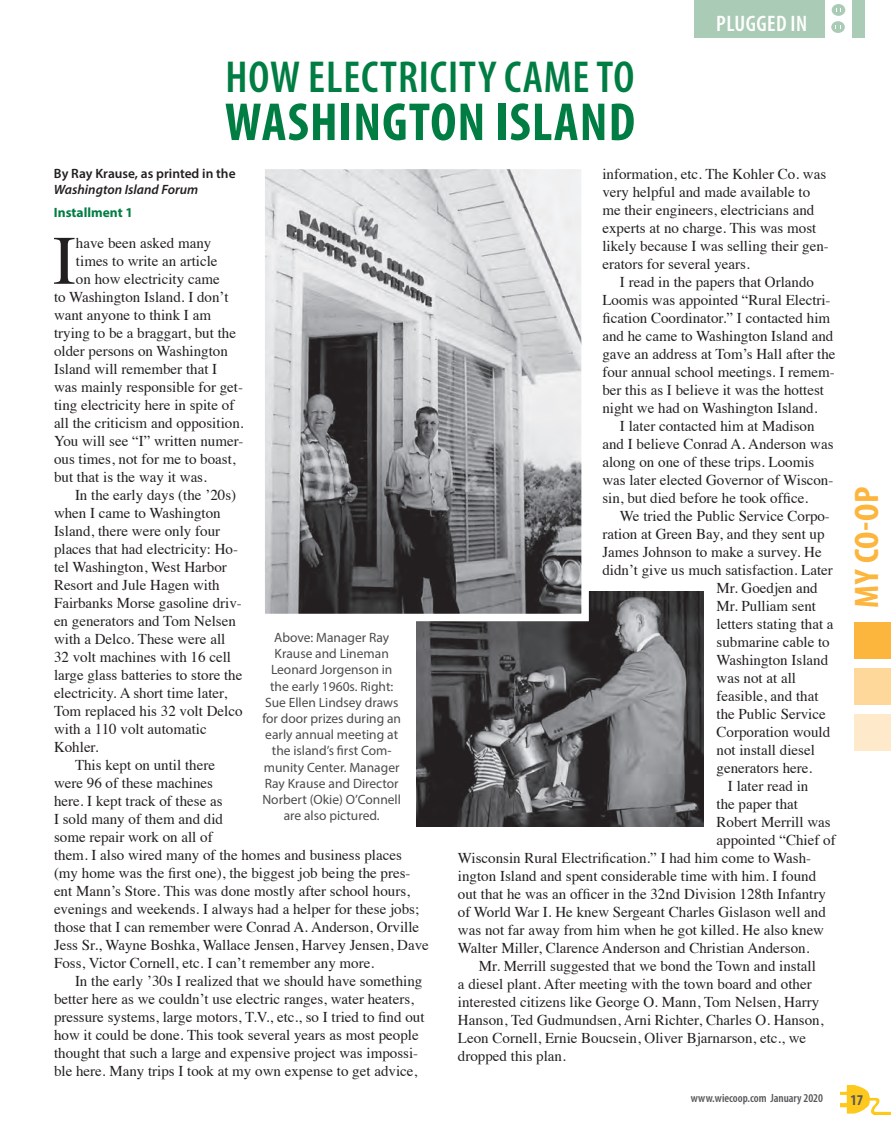
<style>
.page{position:relative;width:891px;height:1134px;background:#fff}
.page>*{position:absolute;margin:0;border:0;box-sizing:border-box;transform-origin:0 0}
.subheads{font:69.45px "Times";color:#231f20}
.headline{font:700 condensed 54px "Myriad Pro";letter-spacing:.02em;color:#007d43}
.headline-2{font:600 condensed 45px "Myriad Pro";letter-spacing:.02em;color:#007d43}
.t1{font:700 condensed 34.2px "Myriad Pro";color:#fcb53d;scale:1.05 1}
.t2{font:600 condensed 22.5px "Myriad Pro";letter-spacing:.02em;color:#fff}
.subheads-2{font:15px/18px "Times";color:#231f20}
.t3{font:700 condensed 15px "Myriad Pro";color:#57585a}
.subheads-3{font:13.5px/16.2px "Myriad Pro";color:#4b4c4d;text-align:center}
.subheads-4{font:600 13.5px/16.2px "Myriad Pro";color:#231f20}
.subheads-5{font:700 13.5px "Myriad Pro";color:#007d43}
.t4{font:600 condensed 12px "Myriad Pro";color:#57585a}
.s1{font-style:italic}
</style>
<div class="page">
<img style="left:416px;top:591px;width:287px;height:235px">
<img style="left:266px;top:171px;width:314px;height:441px">
<div style="left:257px;top:162px;width:332px;height:459px;border:8px solid #fff"></div>
<div style="left:694px;top:0;width:170px;height:37px;background:#aacbb5"></div>
<div style="left:825px;top:0;width:27px;height:38px;background:#fff"></div>
<div style="left:832px;top:4px;width:13px;height:12px;background:#aacbb5;border-radius:50%"></div>
<div style="left:831px;top:21px;width:14px;height:12px;background:#aacbb5;border-radius:50%"></div>
<div style="left:854px;top:622px;width:37px;height:37px;background:#fcb53d"></div>
<div style="left:854px;top:668px;width:37px;height:37px;background:#fed79b"></div>
<div style="left:854px;top:714px;width:37px;height:37px;background:#feeaca"></div>
<img style="left:840px;top:1085px;width:51px;height:30px">
<p class="headline-2" style="left:226px;top:49px;width:410px">HOW ELECTRICITY CAME TO</p>
<p class="headline" style="left:225px;top:88px;width:412px">WASHINGTON ISLAND</p>
<p class="t2" style="left:716px;top:9px;width:93px">PLUGGED IN</p>
<p class="subheads-4" style="left:54px;top:165px;width:183px">By Ray Krause, as printed in the<br><span class="s1">Washington Island Forum</span></p>
<p class="subheads-5" style="left:54px;top:204px;width:80px">Installment 1</p>
<p class="subheads" style="left:53px;top:196px;width:25px">I</p>
<p class="subheads-2" style="left:76px;top:232px;width:137px">have been asked many</p>
<p class="subheads-2" style="left:76px;top:250px;width:143px">times to write an article</p>
<p class="subheads-2" style="left:76px;top:268px;width:145px">on how electricity came</p>
<p class="subheads-2" style="left:54px;top:286px;width:176px">to Washington Island. I don’t</p>
<p class="subheads-2" style="left:54px;top:304px;width:159px">want anyone to think I am</p>
<p class="subheads-2" style="left:54px;top:322px;width:184px">trying to be a braggart, but the</p>
<p class="subheads-2" style="left:54px;top:340px;width:175px">older persons on Washington</p>
<p class="subheads-2" style="left:54px;top:358px;width:165px">Island will remember that I</p>
<p class="subheads-2" style="left:54px;top:376px;width:191px">was mainly responsible for get-</p>
<p class="subheads-2" style="left:54px;top:394px;width:182px">ting electricity here in spite of</p>
<p class="subheads-2" style="left:54px;top:412px;width:191px">all the criticism and opposition.</p>
<p class="subheads-2" style="left:54px;top:430px;width:191px">You will see “I” written numer-</p>
<p class="subheads-2" style="left:54px;top:448px;width:183px">ous times, not for me to boast,</p>
<p class="subheads-2" style="left:54px;top:466px;width:154px">but that is the way it was.</p>
<p class="subheads-2" style="left:54px;top:484px;width:190px;text-indent:21px">In the early days (the ’20s) when I came to Washington<br>Island, there were only four places that had electricity: Ho&shy;tel Washington, West Harbor<br>Resort and Jule Hagen with<br>Fairbanks Morse gasoline driv&shy;en generators and Tom Nelsen with a Delco. These were all<br>32 volt machines with 16 cell large glass batteries to store the electricity. A short time later,<br>Tom replaced his 32 volt Delco with a 110 volt automatic<br>Kohler.</p>
<p class="subheads-2" style="left:54px;top:754px;width:376px;text-indent:21px">This kept on until there<br>were 96 of these machines<br>here. I kept track of these as<br>I sold many of them and did<br>some repair work on all of<br>them. I also wired many of the homes and business places (my home was the first one), the biggest job being the pres&shy;ent Mann’s Store. This was done mostly after school hours, evenings and weekends. I always had a helper for these jobs; those that I can remember were Conrad A. Anderson, Orville Jess Sr., Wayne Boshka, Wallace Jensen, Harvey Jensen, Dave Foss, Victor Cornell, etc. I can’t remember any more.</p>
<p class="subheads-2" style="left:54px;top:970px;width:372px;text-indent:21px">In the early ’30s I realized that we should have something better here as we couldn’t use electric ranges, water heaters, pressure systems, large motors, T.V., etc., so I tried to find out how it could be done. This took several years as most people thought that such a large and expensive project was impossi&shy;ble here. Many trips I took at my own expense to get advice,</p>
<p class="subheads-3" style="left:262px;top:629px;width:140px">Above: Manager Ray<br>Krause and Lineman<br>Leonard Jorgenson in the early 1960s. Right:<br>Sue Ellen Lindsey draws for door prizes during an early annual meeting at the island’s first Com&shy;munity Center. Manager<br>Ray Krause and Director<br>Norbert (Okie) O’Connell are also pictured.</p>
<p class="subheads-2" style="left:602px;top:164px;width:228px">information, etc. The Kohler Co. was very helpful and made available to me their engineers, electricians and experts at no charge. This was most likely because I was selling their gen&shy;erators for several years.</p>
<p class="subheads-2" style="left:602px;top:272px;width:235px;text-indent:18px">I read in the papers that Orlando Loomis was appointed “Rural Electri&shy;fication Coordinator.” I contacted him and he came to Washington Island and gave an address at Tom’s Hall after the four annual school meetings. I remem&shy;ber this as I believe it was the hottest night we had on Washington Island.</p>
<p class="subheads-2" style="left:602px;top:416px;width:233px;text-indent:18px">I later contacted him at Madison and I believe Conrad A. Anderson was along on one of these trips. Loomis was later elected Governor of Wiscon&shy;sin, but died before he took office.</p>
<p class="subheads-2" style="left:620px;top:506px;width:211px">We tried the Public Service Corpo-</p>
<p class="subheads-2" style="left:602px;top:524px;width:224px">ration at Green Bay, and they sent up</p>
<p class="subheads-2" style="left:602px;top:542px;width:221px">James Johnson to make a survey. He</p>
<p class="subheads-2" style="left:602px;top:560px;width:232px">didn’t give us much satisfaction. Later</p>
<p class="subheads-2" style="left:717px;top:578px;width:103px">Mr. Goedjen and</p>
<p class="subheads-2" style="left:717px;top:596px;width:101px">Mr. Pulliam sent</p>
<p class="subheads-2" style="left:717px;top:614px;width:119px">letters stating that a</p>
<p class="subheads-2" style="left:717px;top:632px;width:115px">submarine cable to</p>
<p class="subheads-2" style="left:717px;top:650px;width:113px">Washington Island</p>
<p class="subheads-2" style="left:717px;top:668px;width:81px">was not at all</p>
<p class="subheads-2" style="left:717px;top:686px;width:104px">feasible, and that</p>
<p class="subheads-2" style="left:717px;top:704px;width:111px">the Public Service</p>
<p class="subheads-2" style="left:717px;top:722px;width:115px">Corporation would</p>
<p class="subheads-2" style="left:717px;top:740px;width:100px">not install diesel</p>
<p class="subheads-2" style="left:717px;top:758px;width:97px">generators here.</p>
<p class="subheads-2" style="left:728px;top:776px;width:82px">I later read in</p>
<p class="subheads-2" style="left:717px;top:794px;width:83px">the paper that</p>
<p class="subheads-2" style="left:717px;top:812px;width:116px">Robert Merrill was</p>
<p class="subheads-2" style="left:717px;top:830px;width:121px">appointed “Chief of</p>
<p class="subheads-2" style="left:458px;top:848px;width:355px">Wisconsin Rural Electrification.” I had him come to Wash-</p>
<p class="subheads-2" style="left:458px;top:866px;width:360px">ington Island and spent considerable time with him. I found</p>
<p class="subheads-2" style="left:458px;top:884px;width:369px">out that he was an officer in the 32nd Division 128th Infantry</p>
<p class="subheads-2" style="left:458px;top:902px;width:369px">of World War I. He knew Sergeant Charles Gislason well and</p>
<p class="subheads-2" style="left:458px;top:920px;width:368px">was not far away from him when he got killed. He also knew</p>
<p class="subheads-2" style="left:458px;top:938px;width:353px">Walter Miller, Clarence Anderson and Christian Anderson.</p>
<p class="subheads-2" style="left:458px;top:956px;width:367px;text-indent:21px">Mr. Merrill suggested that we bond the Town and install a diesel plant. After meeting with the town board and other interested citizens like George O. Mann, Tom Nelsen, Harry Hanson, Ted Gudmundsen, Arni Richter, Charles O. Hanson, Leon Cornell, Ernie Boucsein, Oliver Bjarnarson, etc., we dropped this plan.</p>
<p class="t1" style="left:845px;top:608px;width:117px;rotate:-90deg">MY CO-OP</p>
<p class="t4" style="left:691px;top:1091px;width:134px">www.wiecoop.com January 2020</p>
<p class="t3" style="left:850px;top:1090px;width:14px">17</p>
</div>
